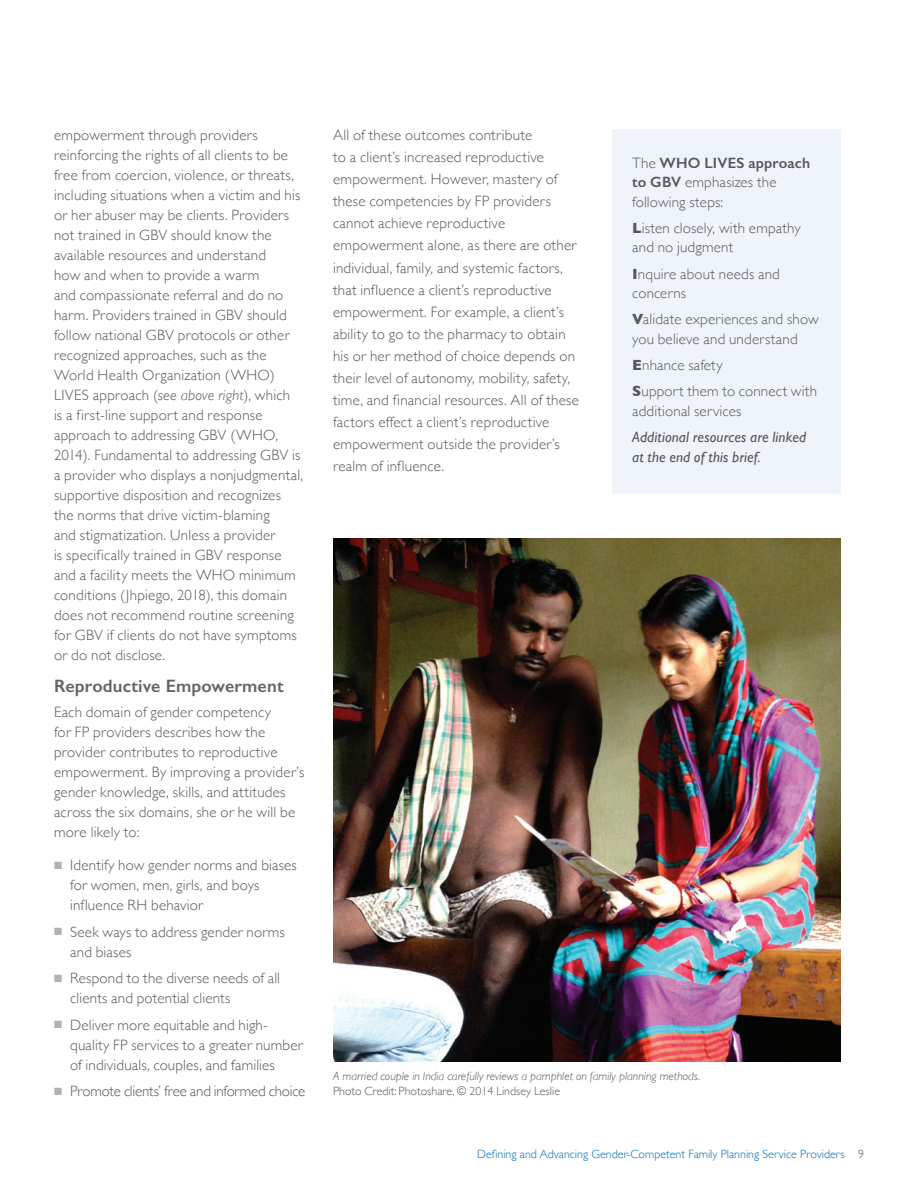
<style>
.page{position:relative;width:918px;height:1188px;background:#fff}
.page>*{position:absolute;margin:0;border:0;box-sizing:border-box;transform-origin:0 0}
.t1{font:600 18px "Gill Sans";letter-spacing:.005em;color:#676362}
.t2{font:300 15px/20px "Gill Sans";letter-spacing:.015em;color:#57585a}
.t3{font:italic 15px/19.5px "Gill Sans";letter-spacing:.01em;color:#57585a}
.t4{font:300 15px "Gill Sans";letter-spacing:-.015em;color:#57585a}
.t5{font:italic 300 12px "Gill Sans";color:#57585a}
.t6{font:300 12px "Gill Sans";color:#006fb9}
.t7{font:300 12px "Gill Sans";color:#57585a}
.s1{font-style:italic}
.s2{color:#b6b0af}
.s3{font-weight:600}
.s4{font-weight:700}
.s5{color:#57585a}
</style>
<div class="page">
<img style="left:333px;top:539px;width:507px;height:523px">
<div style="left:612px;top:130px;width:228px;height:364px;background:#eff4fa"></div>
<p class="t2" style="left:54px;top:124px;width:251px">empowerment through providers reinforcing the rights of all clients to be free from coercion, violence, or threats, including situations when a victim and his or her abuser may be clients. Providers not trained in GBV should know the available resources and understand<br>how and when to provide a warm<br>and compassionate referral and do no harm. Providers trained in GBV should follow national GBV protocols or other recognized approaches, such as the World Health Organization (WHO)<br>LIVES approach (<span class="s1">see above right</span>), which<br>is a first-line support and response approach to addressing GBV (WHO, 2014). Fundamental to addressing GBV is a provider who displays a nonjudgmental, supportive disposition and recognizes the norms that drive victim-blaming<br>and stigmatization. Unless a provider<br>is specifically trained in GBV response and a facility meets the WHO minimum conditions (Jhpiego, 2018), this domain does not recommend routine screening for GBV if clients do not have symptoms or do not disclose.</p>
<p class="t1" style="left:54px;top:675px;width:231px">Reproductive Empowerment</p>
<p class="t2" style="left:54px;top:701px;width:252px">Each domain of gender competency<br>for FP providers describes how the provider contributes to reproductive empowerment. By improving a provider’s gender knowledge, skills, and attitudes across the six domains, she or he will be more likely to:</p>
<p class="t2" style="left:70px;top:855px;width:228px;text-indent:-16px"><span class="s2">■</span> Identify how gender norms and biases for women, men, girls, and boys influence RH behavior</p>
<p class="t2" style="left:70px;top:921px;width:216px;text-indent:-16px"><span class="s2">■</span> Seek ways to address gender norms and biases</p>
<p class="t2" style="left:70px;top:968px;width:211px;text-indent:-16px"><span class="s2">■</span> Respond to the diverse needs of all clients and potential clients</p>
<p class="t2" style="left:70px;top:1014px;width:234px;text-indent:-16px"><span class="s2">■</span> Deliver more equitable and high&shy;quality FP services to a greater number of individuals, couples, and families</p>
<p class="t4" style="left:54px;top:1079px;width:253px"><span class="s2">■</span> Promote clients’ free and informed choice</p>
<p class="t2" style="left:333px;top:123px;width:247px;line-height:22px">All of these outcomes contribute<br>to a client’s increased reproductive empowerment. However, mastery of these competencies by FP providers cannot achieve reproductive empowerment alone, as there are other individual, family, and systemic factors, that influence a client’s reproductive empowerment. For example, a client’s ability to go to the pharmacy to obtain his or her method of choice depends on their level of autonomy, mobility, safety, time, and financial resources. All of these factors effect a client’s reproductive empowerment outside the provider’s realm of influence.</p>
<p class="t2" style="left:632px;top:152px;width:179px;line-height:19.5px">The <span class="s3">WHO LIVES approach to GBV</span> emphasizes the following steps:</p>
<p class="t2" style="left:632px;top:217px;width:170px;line-height:19.5px"><span class="s4">L</span>isten closely, with empathy and no judgment</p>
<p class="t2" style="left:632px;top:263px;width:149px;line-height:19.5px"><span class="s4">I</span>nquire about needs and concerns</p>
<p class="t2" style="left:632px;top:309px;width:188px;line-height:19.5px"><span class="s4">V</span>alidate experiences and show you believe and understand</p>
<p class="t2" style="left:632px;top:351px;width:186px;line-height:26.2px"><span class="s4">E</span>nhance safety<br><span class="s4">S</span>upport them to connect with</p>
<p class="t2" style="left:632px;top:400px;width:111px">additional services</p>
<p class="t3" style="left:632px;top:427px;width:175px">Additional resources are linked at the end of this brief.</p>
<p class="t5" style="left:333px;top:1070px;width:369px">A married couple in India carefully reviews a pamphlet on family planning methods.</p>
<p class="t7" style="left:333px;top:1082px;width:229px">Photo Credit: Photoshare, © 2014 Lindsey Leslie</p>
<p class="t6" style="left:477px;top:1145px;width:388px">Defining and Advancing Gender-Competent Family Planning Service Providers <span class="s5">9</span></p>
</div>
